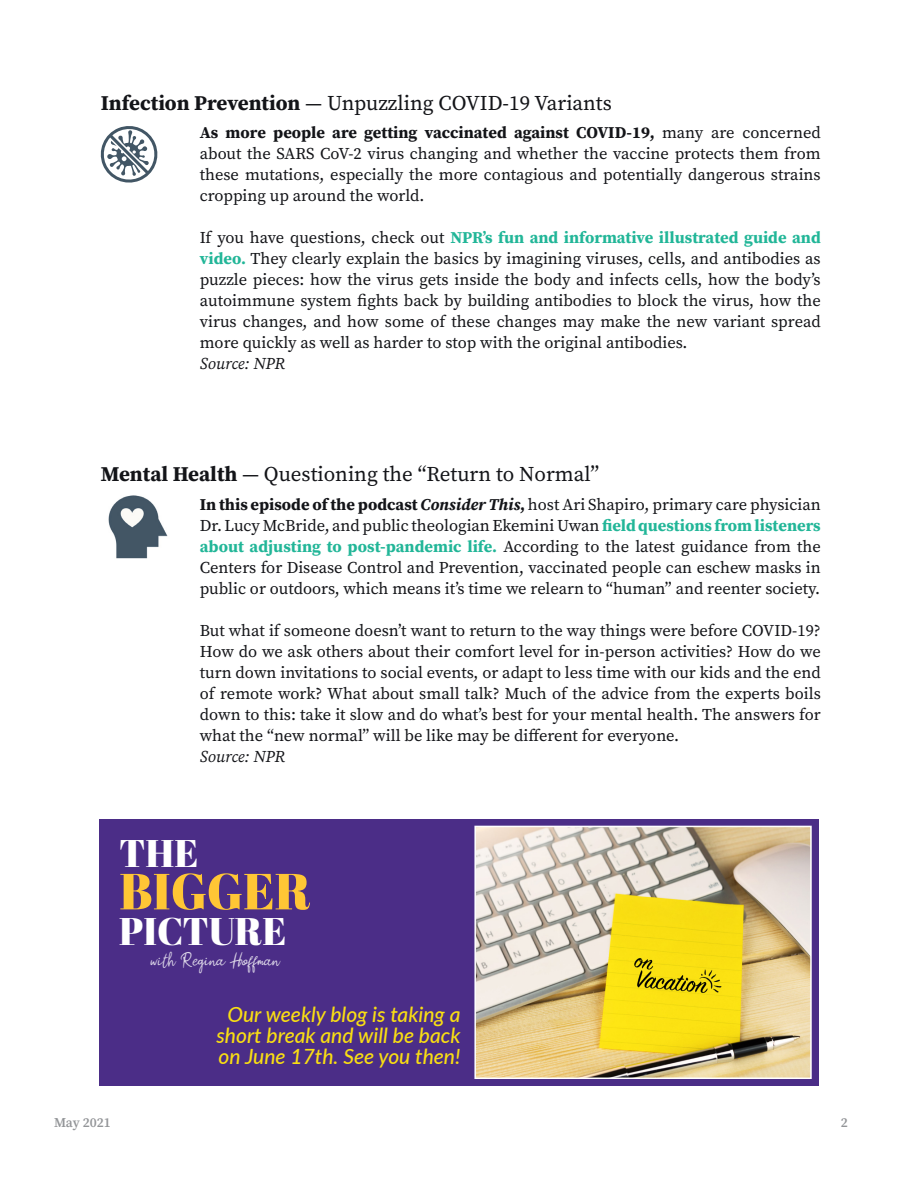
<style>
.page{position:relative;width:918px;height:1188px;background:#fff}
.page>*{position:absolute;margin:0;border:0;box-sizing:border-box;transform-origin:0 0}
.t1{font:50.7px "Abril Fatface";color:#ffc635}
.t2{font:38.55px/77.7px "Abril Fatface";letter-spacing:-.005em;color:#fff}
.t3{font:21px "Source Serif Pro";color:#131418}
.t4{font:italic 500 21px/21px "Lato";color:#f9de13;text-align:center}
.t5{font:17.85px "Paul Signature";color:#dbd5e7}
.t6{font:16.5px/21px "Source Serif Pro";color:#131418;text-align:justify}
.t7{font:italic 16.5px "Source Serif Pro";letter-spacing:-.01em;color:#131418}
.t8{font:600 13.5px "Source Serif Pro";color:#939598}
.s1{font-weight:700}
.s2{font-weight:700;color:#22b698}
.s3{font-weight:700;font-style:italic}
</style>
<div class="page">
<svg style="left:100px;top:126px;width:58px;height:57px"></svg>
<img style="left:108px;top:495px;width:60px;height:64px">
<div style="left:99px;top:819px;width:720px;height:266px;background:#4b2d87"></div>
<img style="left:477px;top:829px;width:332px;height:247px">
<div style="left:474px;top:826px;width:338px;height:253px;border:2px solid #fff"></div>
<p class="t3" style="left:101px;top:89px;width:512px"><span class="s1">Infection Prevention</span> — Unpuzzling COVID-19 Variants</p>
<p class="t6" style="left:200px;top:122px;width:623px"><span class="s1">As more people are getting vaccinated against COVID-19,</span> many are concerned about the SARS CoV-2 virus changing and whether the vaccine protects them from these mutations, especially the more contagious and potentially dangerous strains cropping up around the world.</p>
<p class="t6" style="left:200px;top:227px;width:623px">If you have questions, check out <span class="s2">NPR’s fun and informative illustrated guide and video.</span> They clearly explain the basics by imagining viruses, cells, and antibodies as puzzle pieces: how the virus gets inside the body and infects cells, how the body’s autoimmune system fights back by building antibodies to block the virus, how the virus changes, and how some of these changes may make the new variant spread more quickly as well as harder to stop with the original antibodies.</p>
<p class="t7" style="left:200px;top:353px;width:87px">Source: NPR</p>
<p class="t3" style="left:101px;top:460px;width:500px"><span class="s1">Mental Health</span> — Questioning the “Return to Normal”</p>
<p class="t6" style="left:200px;top:494px;width:623px"><span class="s1">In this episode of the podcast</span> <span class="s3">Consider This</span><span class="s1">,</span> host Ari Shapiro, primary care physician Dr. Lucy McBride, and public theologian Ekemini Uwan <span class="s2">field questions from listeners about adjusting to post-pandemic life.</span> According to the latest guidance from the Centers for Disease Control and Prevention, vaccinated people can eschew masks in public or outdoors, which means it’s time we relearn to “human” and reenter society.</p>
<p class="t6" style="left:200px;top:620px;width:623px">But what if someone doesn’t want to return to the way things were before COVID-19?<br>How do we ask others about their comfort level for in-person activities? How do we turn down invitations to social events, or adapt to less time with our kids and the end of remote work? What about small talk? Much of the advice from the experts boils down to this: take it slow and do what’s best for your mental health. The answers for what the “new normal” will be like may be different for everyone.</p>
<p class="t7" style="left:200px;top:745px;width:87px">Source: NPR</p>
<h2 class="t2" style="left:119px;top:814px;width:169px">THE<br>PICTURE</h2>
<h1 class="t1" style="left:119px;top:856px;width:193px">BIGGER</h1>
<p class="t5" style="left:151px;top:949px;width:130px">with Regina Hoffman</p>
<p class="t4" style="left:217px;top:1003px;width:245px">Our weekly blog is taking a short break and will be back on June 17th. See you then!</p>
<p class="t8" style="left:54px;top:1113px;width:58px">May 2021</p>
<p class="t8" style="left:841px;top:1113px;width:9px">2</p>
</div>
